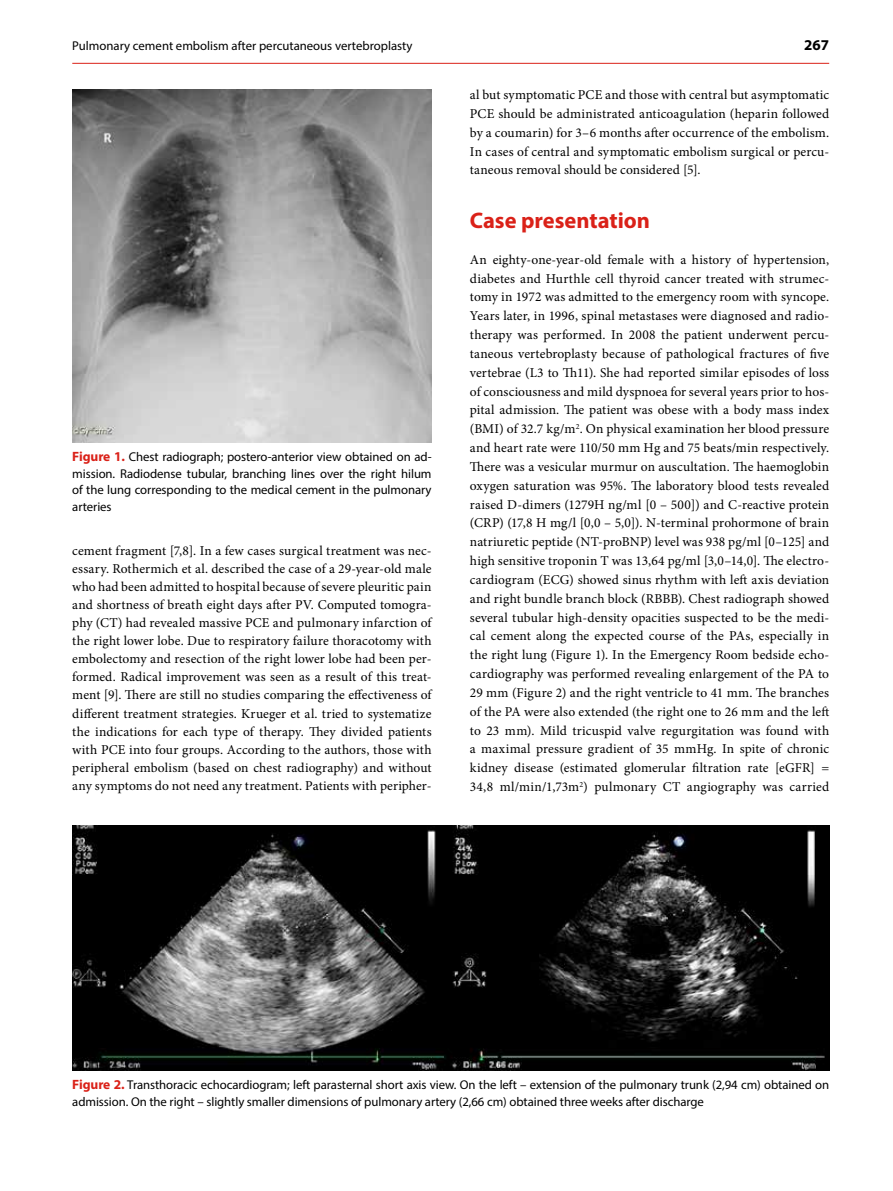
<style>
.page{position:relative;width:893px;height:1191px;background:#fff}
.page>*{position:absolute;margin:0;border:0;box-sizing:border-box;transform-origin:0 0}
.t1{font:700 22.5px "Myriad Pro";color:#da2118}
.t2{font:700 15px "Myriad Pro";color:#000}
.t3{font:13.5px/18.9px "Minion Pro";letter-spacing:.005em;color:#000;text-align:justify}
.t4{font:12.75px/16.5px "Myriad Pro";letter-spacing:-.005em;color:#000;text-align:justify}
.s1{font-weight:700;font-size:13.5px;color:#da2118}
</style>
<div class="page">
<hr style="left:72px;top:63px;width:757px;height:1px;background:#da2118">
<img style="left:72px;top:89px;width:360px;height:353px">
<img style="left:72px;top:825px;width:757px;height:245px">
<p class="t4" style="left:72px;top:37px;width:342px">Pulmonary cement embolism after percutaneous vertebroplasty</p>
<p class="t2" style="left:804px;top:35px;width:26px">267</p>
<p class="t4" style="left:72px;top:448px;width:361px"><span class="s1">Figure 1.</span> Chest radiograph; postero‑anterior view obtained on ad&shy;mission. Radiodense tubular, branching lines over the right hilum of the lung corresponding to the medical cement in the pulmonary arteries</p>
<p class="t3" style="left:72px;top:541px;width:361px;line-height:18.1px">cement fragment [7,8]. In a few cases surgical treatment was nec‑ essary. Rothermich et al. described the case of a 29‑year‑old male who had been admitted to hospital because of severe pleuritic pain and shortness of breath eight days after PV. Computed tomogra‑ phy (CT) had revealed massive PCE and pulmonary infarction of the right lower lobe. Due to respiratory failure thoracotomy with embolectomy and resection of the right lower lobe had been per‑ formed. Radical improvement was seen as a result of this treat‑ ment [9]. There are still no studies comparing the effectiveness of different treatment strategies. Krueger et al. tried to systematize the indications for each type of therapy. They divided patients with PCE into four groups. According to the authors, those with peripheral embolism (based on chest radiography) and without any symptoms do not need any treatment. Patients with peripher‑</p>
<p class="t3" style="left:470px;top:85px;width:361px">al but symptomatic PCE and those with central but asymptomatic PCE should be administrated anticoagulation (heparin followed by a coumarin) for 3–6 months after occurrence of the embolism.<br>In cases of central and symptomatic embolism surgical or percu‑ taneous removal should be considered [5].</p>
<h1 class="t1" style="left:470px;top:206px;width:182px">Case presentation</h1>
<p class="t3" style="left:470px;top:250px;width:361px">An eighty‑one‑year‑old female with a history of hypertension, diabetes and Hurthle cell thyroid cancer treated with strumec‑ tomy in 1972 was admitted to the emergency room with syncope.<br>Years later, in 1996, spinal metastases were diagnosed and radio‑ therapy was performed. In 2008 the patient underwent percu‑ taneous vertebroplasty because of pathological fractures of five vertebrae (L3 to Th11). She had reported similar episodes of loss of consciousness and mild dyspnoea for several years prior to hos‑ pital admission. The patient was obese with a body mass index (BMI) of 32.7 kg/m<sup>2</sup>. On physical examination her blood pressure and heart rate were 110/50 mm Hg and 75 beats/min respectively.<br>There was a vesicular murmur on auscultation. The haemoglobin oxygen saturation was 95%. The laboratory blood tests revealed raised D‑dimers (1279H ng/ml [0 – 500]) and C‑reactive protein (CRP) (17,8 H mg/l [0,0 – 5,0]). N‑terminal prohormone of brain natriuretic peptide (NT‑proBNP) level was 938 pg/ml [0–125] and high sensitive troponin T was 13,64 pg/ml [3,0–14,0]. The electro‑ cardiogram (ECG) showed sinus rhythm with left axis deviation and right bundle branch block (RBBB). Chest radiograph showed several tubular high‑density opacities suspected to be the medi‑ cal cement along the expected course of the PAs, especially in the right lung (Figure 1). In the Emergency Room bedside echo‑ cardiography was performed revealing enlargement of the PA to 29 mm (Figure 2) and the right ventricle to 41 mm. The branches of the PA were also extended (the right one to 26 mm and the left to 23 mm). Mild tricuspid valve regurgitation was found with a maximal pressure gradient of 35 mmHg. In spite of chronic kidney disease (estimated glomerular filtration rate [eGFR] = 34,8 ml/min/1,73m<sup>2</sup>) pulmonary CT angiography was carried</p>
<p class="t4" style="left:72px;top:1076px;width:758px"><span class="s1">Figure 2.</span> Transthoracic echocardiogram; left parasternal short axis view. On the left – extension of the pulmonary trunk (2,94 cm) obtained on admission. On the right – slightly smaller dimensions of pulmonary artery (2,66 cm) obtained three weeks after discharge</p>
</div>
